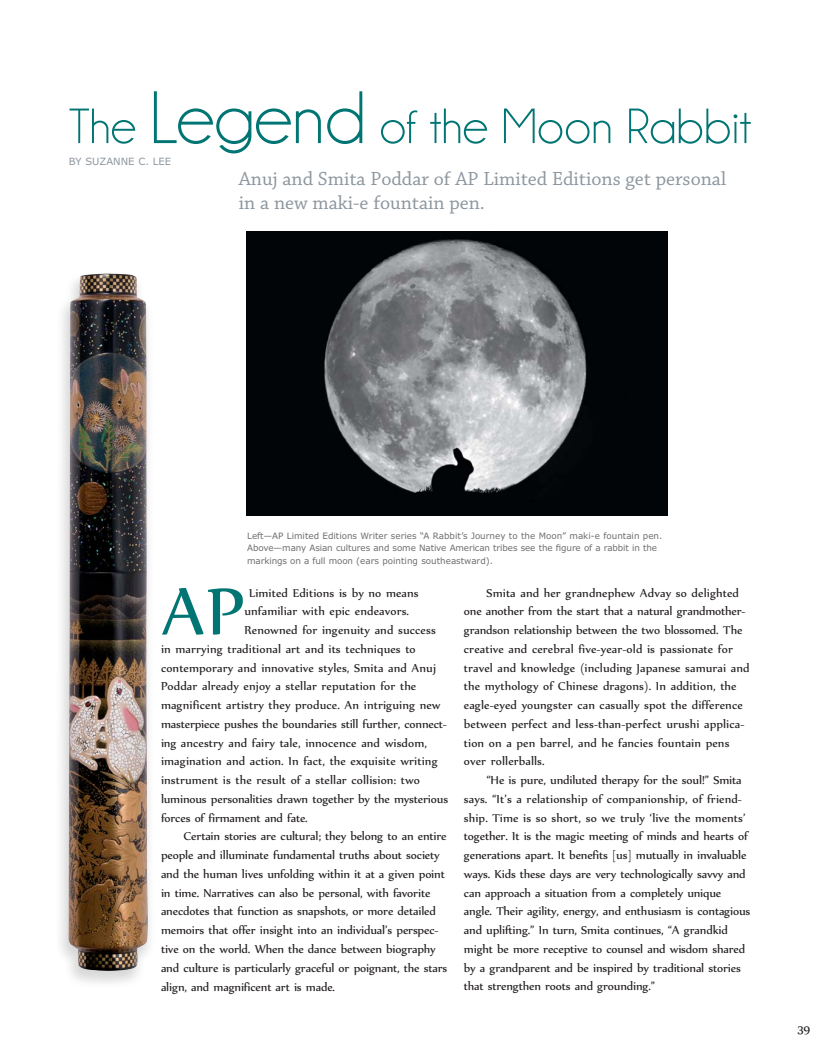
<style>
.page{position:relative;width:833px;height:1058px;background:#fff}
.page>*{position:absolute;margin:0;border:0;box-sizing:border-box;transform-origin:0 0}
.t1{font:78.75px "Nyala";color:#007573}
.t2{font:50px "Champagne&Limousines";color:#007573}
.t3{font:20px/24px "Chaparral Pro";color:#8d969e}
.t4{font:13.75px/18.8px "Nyala";letter-spacing:-.01em;color:#231f20}
.t5{font:13.75px/18.8px "Nyala";letter-spacing:.01em;color:#231f20}
.t6{font:10px "Verdana";color:#8d969e}
.t7{font:8.75px/12.5px "Verdana";color:#6d6e70}
.s1{font-size:75px}
</style>
<div class="page">
<img style="left:60px;top:303px;width:90px;height:680px">
<img style="left:69px;top:273px;width:79px;height:698px">
<img style="left:246px;top:231px;width:421px;height:284px">
<h2 class="t2" style="left:69px;top:108px;width:684px">The <span class="s1">Legend</span> of the Moon Rabbit</h2>
<h3 class="t3" style="left:239px;top:168px;width:488px">Anuj and Smita Poddar of AP Limited Editions get personal in a new maki-e fountain pen.</h3>
<p class="t6" style="left:69px;top:157px;width:104px">BY SUZANNE C. LEE</p>
<p class="t7" style="left:247px;top:530px;width:416px">Left—AP Limited Editions Writer series “A Rabbit’s Journey to the Moon” maki-e fountain pen.<br>Above—many Asian cultures and some Native American tribes see the figure of a rabbit in the markings on a full moon (ears pointing southeastward).</p>
<h1 class="t1" style="left:161px;top:582px;width:84px">AP</h1>
<p class="t5" style="left:249px;top:584px;width:171px">Limited Editions is by no means</p>
<p class="t5" style="left:244px;top:603px;width:166px">unfamiliar with epic endeavors.</p>
<p class="t5" style="left:244px;top:621px;width:193px">Renowned for ingenuity and success</p>
<p class="t5" style="left:161px;top:640px;width:256px">in marrying traditional art and its techniques to</p>
<p class="t5" style="left:161px;top:659px;width:276px">contemporary and innovative styles, Smita and Anuj</p>
<p class="t5" style="left:161px;top:678px;width:257px">Poddar already enjoy a stellar reputation for the</p>
<p class="t5" style="left:161px;top:696px;width:281px">magnificent artistry they produce. An intriguing new</p>
<p class="t4" style="left:161px;top:715px;width:287px">masterpiece pushes the boundaries still further, connect-</p>
<p class="t5" style="left:161px;top:734px;width:267px">ing ancestry and fairy tale, innocence and wisdom,</p>
<p class="t5" style="left:161px;top:753px;width:278px">imagination and action. In fact, the exquisite writing</p>
<p class="t5" style="left:161px;top:771px;width:260px">instrument is the result of a stellar collision: two</p>
<p class="t4" style="left:161px;top:790px;width:288px">luminous personalities drawn together by the mysterious</p>
<p class="t4" style="left:161px;top:809px;width:148px">forces of firmament and fate.</p>
<p class="t4" style="left:183px;top:828px;width:264px">Certain stories are cultural; they belong to an entire</p>
<p class="t4" style="left:161px;top:846px;width:280px">people and illuminate fundamental truths about society</p>
<p class="t4" style="left:161px;top:865px;width:285px">and the human lives unfolding within it at a given point</p>
<p class="t4" style="left:161px;top:884px;width:271px">in time. Narratives can also be personal, with favorite</p>
<p class="t4" style="left:161px;top:903px;width:276px">anecdotes that function as snapshots, or more detailed</p>
<p class="t4" style="left:161px;top:921px;width:279px">memoirs that offer insight into an individual’s perspec-</p>
<p class="t4" style="left:161px;top:940px;width:276px">tive on the world. When the dance between biography</p>
<p class="t4" style="left:161px;top:959px;width:288px">and culture is particularly graceful or poignant, the stars</p>
<p class="t4" style="left:161px;top:978px;width:176px">align, and magnificent art is made.</p>
<p class="t5" style="left:464px;top:584px;width:287px;text-indent:23px">Smita and her grandnephew Advay so delighted one another from the start that a natural grandmother&shy;grandson relationship between the two blossomed. The creative and cerebral five-year-old is passionate for travel and knowledge (including Japanese samurai and the mythology of Chinese dragons). In addition, the eagle-eyed youngster can casually spot the difference between perfect and less-than-perfect urushi applica&shy;tion on a pen barrel, and he fancies fountain pens over rollerballs.</p>
<p class="t4" style="left:464px;top:771px;width:288px;text-indent:23px">“He is pure, undiluted therapy for the soul!” Smita says. “It’s a relationship of companionship, of friend&shy;ship. Time is so short, so we truly ‘live the moments’ together. It is the magic meeting of minds and hearts of generations apart. It benefits [us] mutually in invaluable ways. Kids these days are very technologically savvy and can approach a situation from a completely unique angle. Their agility, energy, and enthusiasm is contagious and uplifting.” In turn, Smita continues, “A grandkid might be more receptive to counsel and wisdom shared by a grandparent and be inspired by traditional stories that strengthen roots and grounding.”</p>
<p class="t4" style="left:797px;top:1020px;width:15px">39</p>
</div>
